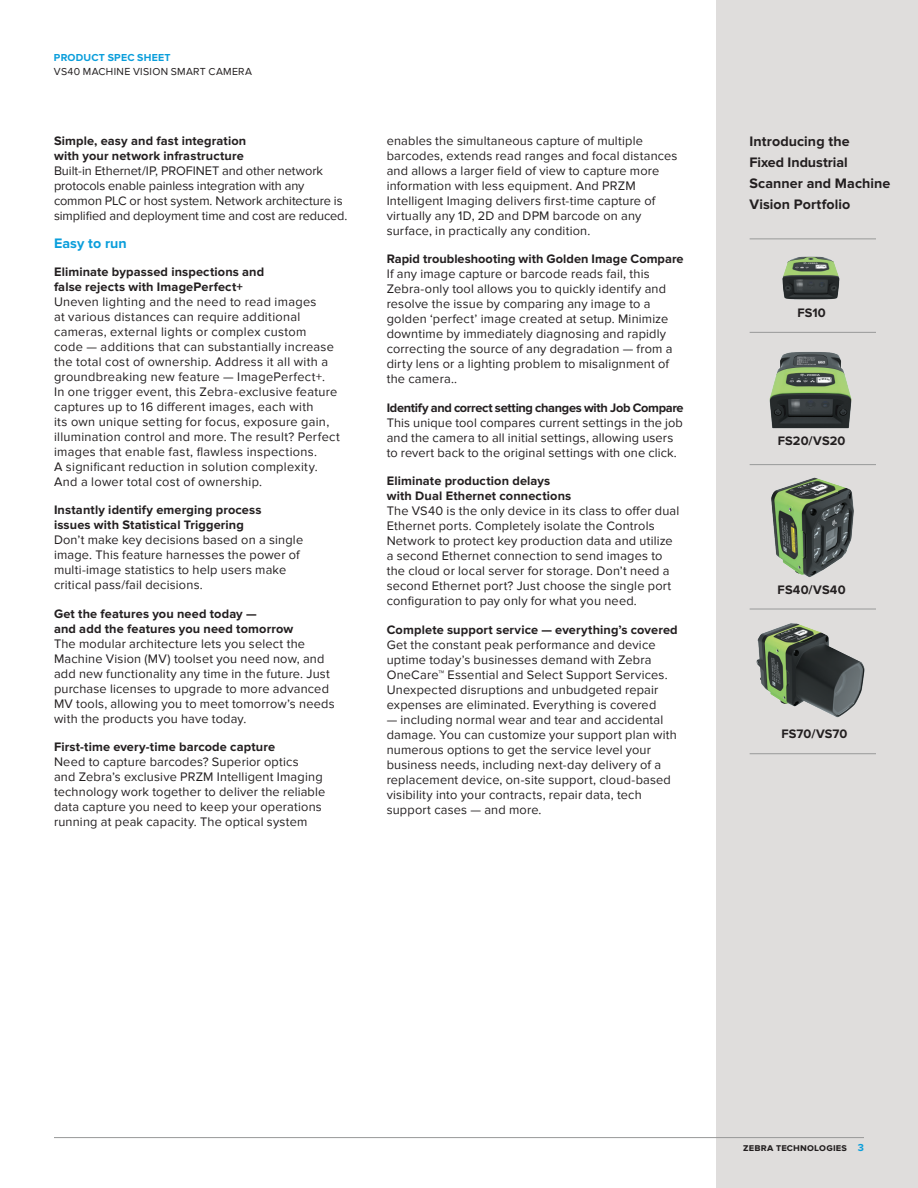
<style>
.page{position:relative;width:918px;height:1188px;background:#fff}
.page>*{position:absolute;margin:0;border:0;box-sizing:border-box;transform-origin:0 0}
.t1{font:700 14.25px/21px "Proxima Nova";letter-spacing:.005em;color:#231f20}
.t2{font:700 14.25px "Proxima Nova";color:#0a9edb}
.t3{font:12.75px/15px "Proxima Nova";letter-spacing:.015em;color:#231f20}
.t4{font:700 12.75px/15px "Proxima Nova";letter-spacing:.01em;color:#231f20}
.t5{font:12.75px/15px "Proxima Nova";letter-spacing:-.005em;color:#231f20}
.t6{font:700 12.75px "Proxima Nova";letter-spacing:-.025em;color:#231f20}
.t7{font:10.5px "Proxima Nova";letter-spacing:.03em;color:#231f20}
.t8{font:700 10.5px "Proxima Nova";letter-spacing:.015em;color:#231f20}
.t9{font:700 10.5px "Proxima Nova";letter-spacing:.02em;color:#0a9edb}
.s1{color:#0a9edb}
</style>
<div class="page">
<div style="left:716px;top:0;width:202px;height:1188px;background:#dfdddc"></div>
<img style="left:782px;top:256px;width:58px;height:44px">
<img style="left:769px;top:352px;width:83px;height:77px">
<img style="left:756px;top:623px;width:109px;height:95px">
<img style="left:771px;top:477px;width:83px;height:100px">
<hr style="left:750px;top:238px;width:126px;height:1px;background:#989999">
<hr style="left:750px;top:332px;width:126px;height:1px;background:#989999">
<hr style="left:750px;top:609px;width:126px;height:1px;background:#989999">
<hr style="left:750px;top:464px;width:126px;height:1px;background:#989999">
<hr style="left:750px;top:753px;width:126px;height:1px;background:#989999">
<hr style="left:54px;top:1137px;width:810px;height:1px;background:#989999">
<p class="t9" style="left:54px;top:53px;width:118px">PRODUCT SPEC SHEET</p>
<p class="t7" style="left:54px;top:66px;width:200px">VS40 MACHINE VISION SMART CAMERA</p>
<p class="t4" style="left:54px;top:134px;width:194px">Simple, easy and fast integration with your network infrastructure</p>
<p class="t5" style="left:54px;top:164px;width:295px">Built-in Ethernet/IP, PROFINET and other network protocols enable painless integration with any common PLC or host system. Network architecture is simplified and deployment time and cost are reduced.</p>
<p class="t2" style="left:54px;top:236px;width:74px">Easy to run</p>
<p class="t4" style="left:54px;top:265px;width:212px">Eliminate bypassed inspections and false rejects with ImagePerfect+</p>
<p class="t3" style="left:54px;top:295px;width:287px">Uneven lighting and the need to read images<br>at various distances can require additional cameras, external lights or complex custom<br>code — additions that can substantially increase the total cost of ownership. Address it all with a groundbreaking new feature — ImagePerfect+.<br>In one trigger event, this Zebra-exclusive feature captures up to 16 different images, each with<br>its own unique setting for focus, exposure gain, illumination control and more. The result? Perfect images that enable fast, flawless inspections.<br>A significant reduction in solution complexity.<br>And a lower total cost of ownership.</p>
<p class="t4" style="left:54px;top:503px;width:209px">Instantly identify emerging process issues with Statistical Triggering</p>
<p class="t3" style="left:54px;top:533px;width:251px">Don’t make key decisions based on a single image. This feature harnesses the power of multi-image statistics to help users make critical pass/fail decisions.</p>
<p class="t4" style="left:54px;top:607px;width:241px">Get the features you need today —<br>and add the features you need tomorrow</p>
<p class="t3" style="left:54px;top:636px;width:282px">The modular architecture lets you select the Machine Vision (MV) toolset you need now, and add new functionality any time in the future. Just purchase licenses to upgrade to more advanced MV tools, allowing you to meet tomorrow’s needs with the products you have today.</p>
<p class="t4" style="left:54px;top:740px;width:223px">First-time every-time barcode capture</p>
<p class="t3" style="left:54px;top:755px;width:273px">Need to capture barcodes? Superior optics<br>and Zebra’s exclusive PRZM Intelligent Imaging technology work together to deliver the reliable data capture you need to keep your operations running at peak capacity. The optical system</p>
<p class="t3" style="left:387px;top:133px;width:292px">enables the simultaneous capture of multiple barcodes, extends read ranges and focal distances and allows a larger field of view to capture more information with less equipment. And PRZM Intelligent Imaging delivers first-time capture of virtually any 1D, 2D and DPM barcode on any surface, in practically any condition.</p>
<p class="t4" style="left:387px;top:252px;width:299px">Rapid troubleshooting with Golden Image Compare</p>
<p class="t3" style="left:387px;top:267px;width:287px">If any image capture or barcode reads fail, this Zebra-only tool allows you to quickly identify and resolve the issue by comparing any image to a golden ‘perfect’ image created at setup. Minimize downtime by immediately diagnosing and rapidly correcting the source of any degradation — from a dirty lens or a lighting problem to misalignment of the camera..</p>
<p class="t6" style="left:387px;top:402px;width:298px">Identify and correct setting changes with Job Compare</p>
<p class="t3" style="left:387px;top:415px;width:298px">This unique tool compares current settings in the job and the camera to all initial settings, allowing users to revert back to the original settings with one click.</p>
<p class="t4" style="left:387px;top:474px;width:186px">Eliminate production delays with Dual Ethernet connections</p>
<p class="t3" style="left:387px;top:504px;width:294px">The VS40 is the only device in its class to offer dual Ethernet ports. Completely isolate the Controls Network to protect key production data and utilize a second Ethernet connection to send images to the cloud or local server for storage. Don’t need a second Ethernet port? Just choose the single port configuration to pay only for what you need.</p>
<p class="t4" style="left:387px;top:623px;width:293px">Complete support service — everything’s covered</p>
<p class="t3" style="left:387px;top:637px;width:282px">Get the constant peak performance and device uptime today’s businesses demand with Zebra OneCare™ Essential and Select Support Services.<br>Unexpected disruptions and unbudgeted repair expenses are eliminated. Everything is covered</p>
<p class="t3" style="left:387px;top:712px;width:292px">— including normal wear and tear and accidental damage. You can customize your support plan with numerous options to get the service level your business needs, including next-day delivery of a replacement device, on-site support, cloud-based visibility into your contracts, repair data, tech support cases — and more.</p>
<p class="t1" style="left:749px;top:132px;width:142px">Introducing the<br>Fixed Industrial<br>Scanner and Machine<br>Vision Portfolio</p>
<p class="t4" style="left:798px;top:305px;width:30px">FS10</p>
<p class="t4" style="left:778px;top:434px;width:69px">FS20/VS20</p>
<p class="t4" style="left:778px;top:583px;width:70px">FS40/VS40</p>
<p class="t4" style="left:781px;top:726px;width:68px">FS70/VS70</p>
<p class="t8" style="left:743px;top:1143px;width:122px">zebra technologies <span class="s1">3</span></p>
</div>
